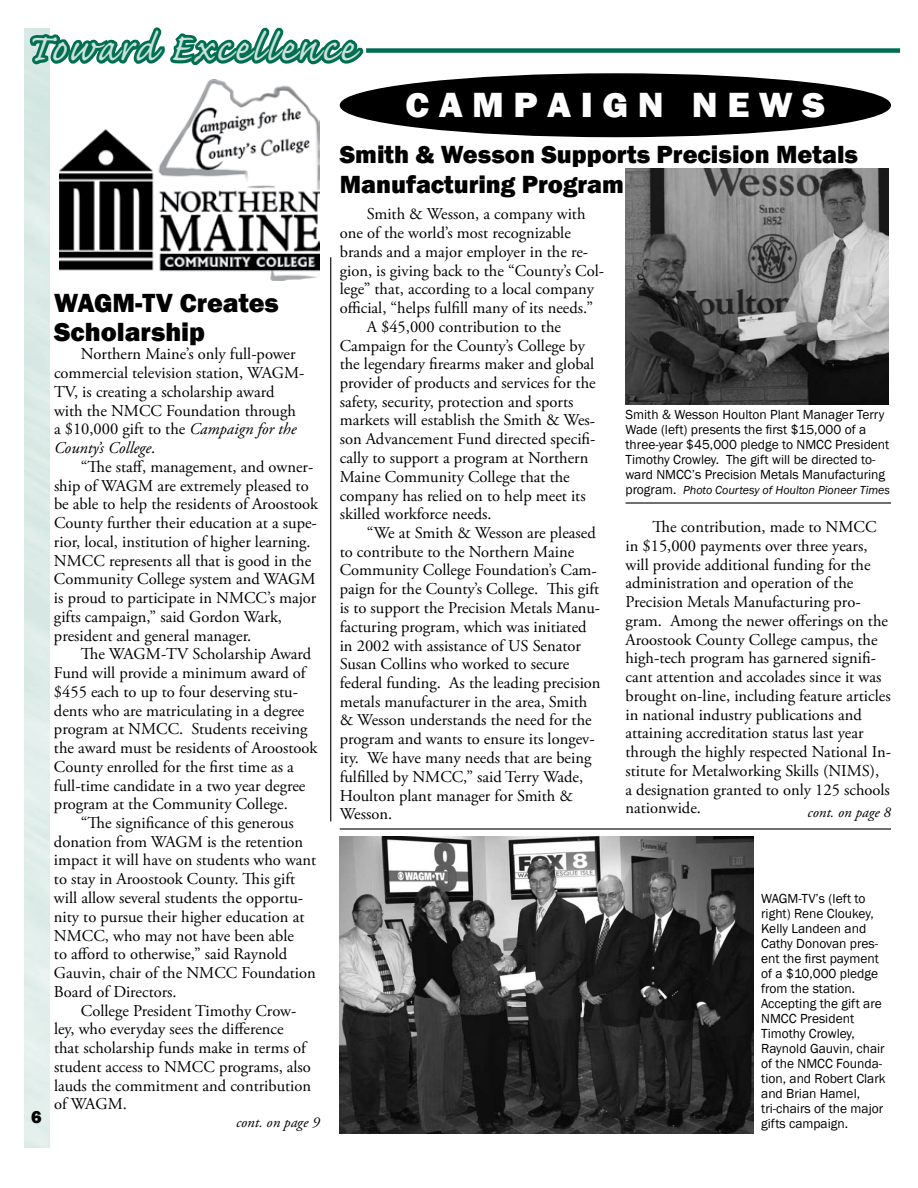
<style>
.page{position:relative;width:918px;height:1188px;background:#fff}
.page>*{position:absolute;margin:0;border:0;box-sizing:border-box;transform-origin:0 0}
.t1{font:49.5px "Caflisch Script Pro";letter-spacing:.05em;color:#cce2dc}
.t2{font:800 36px "Franklin Gothic";color:#fff;scale:1.05 1}
.t3{font:800 27px/28.5px "Franklin Gothic";color:#000}
.t4{font:800 25.5px/30px "Franklin Gothic";color:#000}
.t5{font:800 18px "Franklin Gothic";color:#000}
.t6{font:16.5px/18.8px "Adobe Garamond Pro";color:#000}
.t7{font:italic 15px "Adobe Garamond Pro";color:#000}
.t8{font:13.5px/15px "Franklin Gothic";color:#000}
.t9{font:italic 12px "Franklin Gothic";color:#000}
.s1{font-style:italic}
.s2{font-style:normal;font-size:13.5px}
</style>
<div class="page">
<img style="left:626px;top:168px;width:263px;height:237px">
<div style="left:366px;top:48px;width:534px;height:5px;background:#006f51"></div>
<svg style="left:28px;top:27px;width:336px;height:43px"></svg>
<div style="left:340px;top:74px;width:550px;height:62px;background:#000;border-radius:50%"></div>
<div style="left:340px;top:73px;width:551px;height:64px;border:2px solid #000;border-radius:50%"></div>
<img style="left:60px;top:79px;width:260px;height:201px">
<hr style="left:330px;top:257px;width:1px;height:564px;background:#000">
<hr style="left:626px;top:502px;width:265px;height:2px;background:#000">
<hr style="left:340px;top:828px;width:551px;height:2px;background:#000">
<img style="left:340px;top:836px;width:414px;height:298px">
<h1 class="t1" style="left:26px;top:23px;width:330px">Toward Excellence</h1>
<h2 class="t2" style="left:406px;top:82px;width:401px">C A M P A I G N N E W S</h2>
<p class="t5" style="left:31px;top:1105px;width:12px">6</p>
<h3 class="t3" style="left:54px;top:289px;width:226px">WAGM-TV Creates<br>Scholarship</h3>
<p class="t6" style="left:54px;top:345px;width:252px;text-indent:27px">Northern Maine’s only full-power commercial television station, WAGM-<br>TV, is creating a scholarship award with the NMCC Foundation through a $10,000 gift to the <span class="s1">Campaign for the<br>County’s College</span>.</p>
<p class="t6" style="left:54px;top:458px;width:266px;text-indent:27px">“The staff, management, and owner&shy;ship of WAGM are extremely pleased to be able to help the residents of Aroostook County further their education at a supe&shy;rior, local, institution of higher learning.<br>NMCC represents all that is good in the Community College system and WAGM is proud to participate in NMCC’s major gifts campaign,” said Gordon Wark, president and general manager.</p>
<p class="t6" style="left:54px;top:645px;width:265px;text-indent:27px">The WAGM-TV Scholarship Award Fund will provide a minimum award of $455 each to up to four deserving stu&shy;dents who are matriculating in a degree program at NMCC. Students receiving the award must be residents of Aroostook County enrolled for the first time as a full-time candidate in a two year degree program at the Community College.</p>
<p class="t6" style="left:54px;top:814px;width:264px;text-indent:27px">“The significance of this generous donation from WAGM is the retention impact it will have on students who want to stay in Aroostook County. This gift will allow several students the opportu&shy;nity to pursue their higher education at NMCC, who may not have been able<br>to afford to otherwise,” said Raynold Gauvin, chair of the NMCC Foundation Board of Directors.</p>
<p class="t6" style="left:54px;top:1001px;width:259px;text-indent:27px">College President Timothy Crow&shy;ley, who everyday sees the difference that scholarship funds make in terms of student access to NMCC programs, also lauds the commitment and contribution of WAGM.</p>
<p class="t7" style="left:236px;top:1113px;width:85px">cont. on page 9</p>
<h3 class="t4" style="left:340px;top:140px;width:520px">Smith &amp; Wesson Supports Precision Metals<br>Manufacturing Program</h3>
<p class="t6" style="left:367px;top:205px;width:220px">Smith &amp; Wesson, a company with</p>
<p class="t6" style="left:340px;top:224px;width:233px">one of the world’s most recognizable</p>
<p class="t6" style="left:340px;top:243px;width:250px">brands and a major employer in the re-</p>
<p class="t6" style="left:340px;top:262px;width:266px">gion, is giving back to the “County’s Col-</p>
<p class="t6" style="left:340px;top:280px;width:256px">lege” that, according to a local company</p>
<p class="t6" style="left:340px;top:299px;width:255px">official, “helps fulfill many of its needs.”</p>
<p class="t6" style="left:367px;top:318px;width:196px">A $45,000 contribution to the</p>
<p class="t6" style="left:340px;top:336px;width:247px">Campaign for the County’s College by</p>
<p class="t6" style="left:340px;top:355px;width:256px">the legendary firearms maker and global</p>
<p class="t6" style="left:340px;top:374px;width:258px">provider of products and services for the</p>
<p class="t6" style="left:340px;top:393px;width:235px">safety, security, protection and sports</p>
<p class="t6" style="left:340px;top:411px;width:257px">markets will establish the Smith &amp; Wes-</p>
<p class="t6" style="left:340px;top:430px;width:257px">son Advancement Fund directed specifi-</p>
<p class="t6" style="left:340px;top:449px;width:250px">cally to support a program at Northern</p>
<p class="t6" style="left:340px;top:468px;width:232px">Maine Community College that the</p>
<p class="t6" style="left:340px;top:486px;width:247px">company has relied on to help meet its</p>
<p class="t6" style="left:340px;top:505px;width:153px">skilled workforce needs.</p>
<p class="t6" style="left:367px;top:524px;width:231px">“We at Smith &amp; Wesson are pleased</p>
<p class="t6" style="left:340px;top:543px;width:236px">to contribute to the Northern Maine</p>
<p class="t6" style="left:340px;top:561px;width:259px">Community College Foundation’s Cam-</p>
<p class="t6" style="left:340px;top:580px;width:261px">paign for the County’s College. This gift</p>
<p class="t6" style="left:340px;top:599px;width:262px">is to support the Precision Metals Manu-</p>
<p class="t6" style="left:340px;top:618px;width:248px">facturing program, which was initiated</p>
<p class="t6" style="left:340px;top:637px;width:243px">in 2002 with assistance of US Senator</p>
<p class="t6" style="left:340px;top:655px;width:231px">Susan Collins who worked to secure</p>
<p class="t6" style="left:340px;top:674px;width:262px">federal funding. As the leading precision</p>
<p class="t6" style="left:340px;top:693px;width:249px">metals manufacturer in the area, Smith</p>
<p class="t6" style="left:340px;top:711px;width:254px">&amp; Wesson understands the need for the</p>
<p class="t6" style="left:340px;top:730px;width:256px">program and wants to ensure its longev-</p>
<p class="t6" style="left:340px;top:749px;width:253px">ity. We have many needs that are being</p>
<p class="t6" style="left:340px;top:768px;width:245px">fulfilled by NMCC,” said Terry Wade,</p>
<p class="t6" style="left:340px;top:786px;width:235px">Houlton plant manager for Smith &amp;</p>
<p class="t6" style="left:340px;top:805px;width:54px">Wesson.</p>
<p class="t8" style="left:626px;top:408px;width:265px">Smith &amp; Wesson Houlton Plant Manager Terry Wade (left) presents the first $15,000 of a three-year $45,000 pledge to NMCC President Timothy Crowley. The gift will be directed to&shy;ward NMCC’s Precision Metals Manufacturing</p>
<p class="t9" style="left:626px;top:483px;width:266px"><span class="s2">program.</span> Photo Courtesy of Houlton Pioneer Times</p>
<p class="t6" style="left:625px;top:518px;width:267px;text-indent:27px">The contribution, made to NMCC in $15,000 payments over three years, will provide additional funding for the administration and operation of the Precision Metals Manufacturing pro&shy;gram. Among the newer offerings on the Aroostook County College campus, the high-tech program has garnered signifi&shy;cant attention and accolades since it was brought on-line, including feature articles in national industry publications and attaining accreditation status last year through the highly respected National In&shy;stitute for Metalworking Skills (NIMS),<br>a designation granted to only 125 schools nationwide.</p>
<p class="t7" style="left:808px;top:803px;width:85px">cont. on page 8</p>
<p class="t8" style="left:761px;top:891px;width:126px">WAGM-TV’s (left to right) Rene Cloukey,<br>Kelly Landeen and<br>Cathy Donovan pres&shy;ent the first payment of a $10,000 pledge from the station.<br>Accepting the gift are<br>NMCC President<br>Timothy Crowley,<br>Raynold Gauvin, chair of the NMCC Founda&shy;tion, and Robert Clark and Brian Hamel, tri-chairs of the major gifts campaign.</p>
</div>
